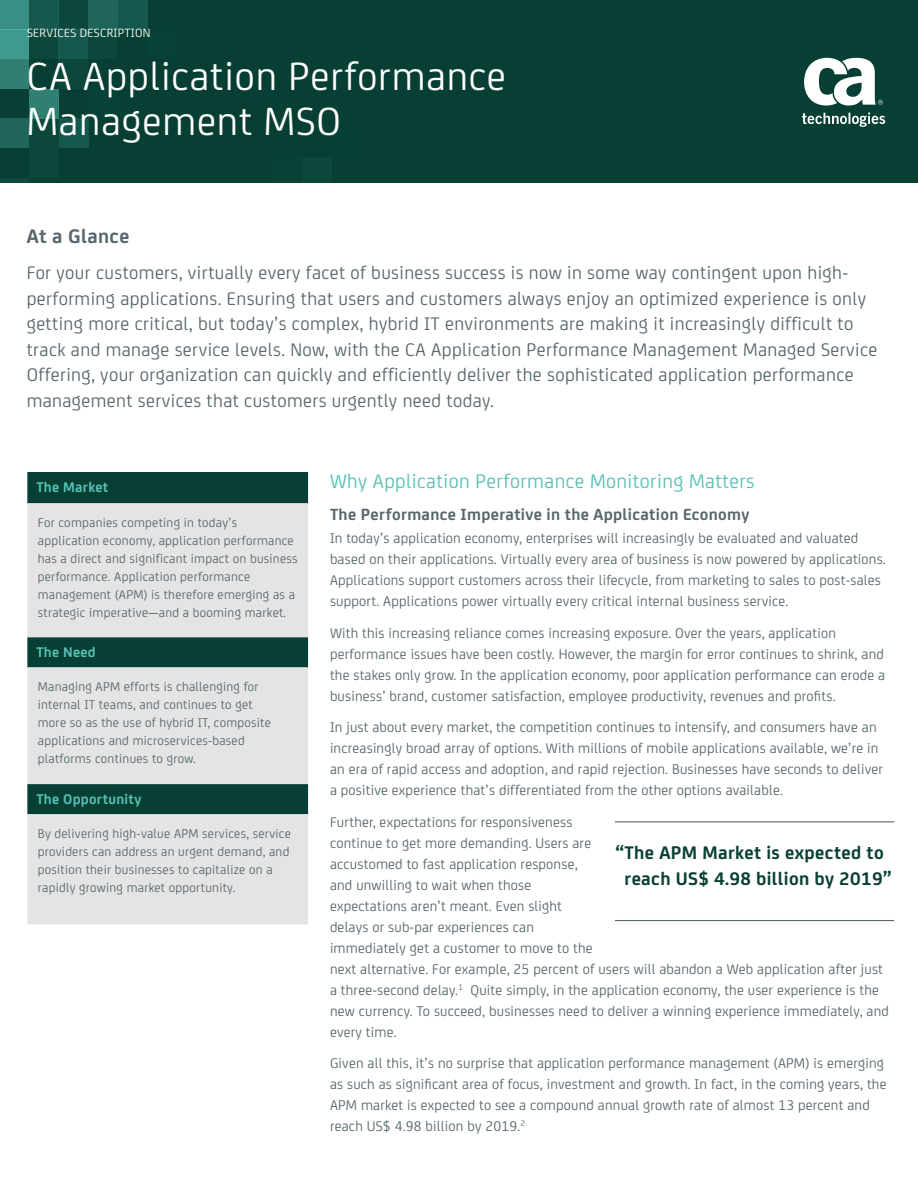
<style>
.page{position:relative;width:918px;height:1188px;background:#fff}
.page>*{position:absolute;margin:0;border:0;box-sizing:border-box;transform-origin:0 0}
.t1{font:42px/45px "CA Sans";letter-spacing:.02em;color:#fff}
.t2{font:21px "CA Sans";letter-spacing:.02em;color:#58c1b4}
.t3{font:700 21px "CA Sans";letter-spacing:.02em;color:#58676d}
.t4{font:19.5px/25.5px "CA Sans";letter-spacing:.02em;color:#58676d}
.t5{font:700 19.5px/25.5px "CA Sans";letter-spacing:.02em;color:#073f34;text-align:center}
.t6{font:700 17.25px "CA Sans";letter-spacing:.02em;color:#58676d}
.t7{font:15px/21px "CA Sans";letter-spacing:.015em;color:#58676d}
.t8{font:700 15px "CA Sans";letter-spacing:.02em;color:#58c1b4}
.t9{font:13.5px/18px "CA Sans";letter-spacing:.02em;color:#58676d}
.t10{font:12.75px "CA Sans";letter-spacing:.02em;color:#fff}
</style>
<div class="page">
<div style="left:0;top:0;width:918px;height:183px;background:#073f34"></div>
<div style="left:0;top:118px;width:29px;height:30px;background:#1f655a"></div>
<div style="left:29px;top:118px;width:30px;height:30px;background:#0c473c"></div>
<div style="left:59px;top:118px;width:29px;height:30px;background:#16584d"></div>
<div style="left:29px;top:148px;width:30px;height:30px;background:#0c473c"></div>
<div style="left:0;top:178px;width:29px;height:5px;background:#0d493e"></div>
<div style="left:0;top:0;width:29px;height:29px;background:#398f83"></div>
<div style="left:0;top:29px;width:29px;height:30px;background:#3f998d"></div>
<div style="left:0;top:59px;width:29px;height:30px;background:#2f7f73"></div>
<div style="left:29px;top:89px;width:29px;height:30px;background:#2f7f73"></div>
<div style="left:29px;top:0;width:29px;height:29px;background:#16584d"></div>
<div style="left:29px;top:29px;width:29px;height:30px;background:#0c473c"></div>
<div style="left:58px;top:0;width:30px;height:29px;background:#0c473c"></div>
<div style="left:58px;top:29px;width:30px;height:30px;background:#16584d"></div>
<div style="left:58px;top:59px;width:30px;height:30px;background:#0c473c"></div>
<div style="left:88px;top:0;width:30px;height:29px;background:#1f655a"></div>
<div style="left:88px;top:29px;width:30px;height:30px;background:#0c473c"></div>
<div style="left:118px;top:0;width:30px;height:29px;background:#16584d"></div>
<div style="left:302px;top:157px;width:30px;height:26px;background:#0c473c"></div>
<svg style="left:802px;top:113px;width:83px;height:14px"></svg>
<svg style="left:804px;top:58px;width:79px;height:48px"></svg>
<div style="left:27px;top:472px;width:281px;height:31px;background:#073f34"></div>
<svg style="left:27px;top:503px;width:281px;height:421px;background:#c4cccb"></svg>
<hr style="left:615px;top:821px;width:279px;height:1px;background:#58676d">
<hr style="left:615px;top:920px;width:279px;height:1px;background:#58676d">
<p class="t10" style="left:27px;top:24px;width:125px">SERVICES DESCRIPTION</p>
<h1 class="t1" style="left:27px;top:51px;width:481px">CA Application Performance<br>Management MSO</h1>
<h2 class="t3" style="left:27px;top:220px;width:104px">At a Glance</h2>
<p class="t4" style="left:27px;top:259px;width:852px">For your customers, virtually every facet of business success is now in some way contingent upon high&shy;performing applications. Ensuring that users and customers always enjoy an optimized experience is only getting more critical, but today’s complex, hybrid IT environments are making it increasingly difficult to track and manage service levels. Now, with the CA Application Performance Management Managed Service Offering, your organization can quickly and efficiently deliver the sophisticated application performance management services that customers urgently need today.</p>
<p class="t8" style="left:36px;top:476px;width:74px">The Market</p>
<p class="t9" style="left:38px;top:513px;width:261px">For companies competing in today’s application economy, application performance has a direct and significant impact on business performance. Application performance management (APM) is therefore emerging as a strategic imperative—and a booming market.</p>
<p class="t8" style="left:36px;top:641px;width:61px">The Need</p>
<p class="t9" style="left:38px;top:677px;width:235px">Managing APM efforts is challenging for internal IT teams, and continues to get more so as the use of hybrid IT, composite applications and microservices-based platforms continues to grow.</p>
<p class="t8" style="left:36px;top:788px;width:106px">The Opportunity</p>
<p class="t9" style="left:38px;top:824px;width:255px">By delivering high-value APM services, service providers can address an urgent demand, and position their businesses to capitalize on a rapidly growing market opportunity.</p>
<h2 class="t2" style="left:330px;top:466px;width:426px">Why Application Performance Monitoring Matters</h2>
<p class="t6" style="left:330px;top:501px;width:421px">The Performance Imperative in the Application Economy</p>
<p class="t7" style="left:330px;top:527px;width:557px">In today’s application economy, enterprises will increasingly be evaluated and valuated based on their applications. Virtually every area of business is now powered by applications.<br>Applications support customers across their lifecycle, from marketing to sales to post-sales support. Applications power virtually every critical internal business service.</p>
<p class="t7" style="left:330px;top:621px;width:557px">With this increasing reliance comes increasing exposure. Over the years, application performance issues have been costly. However, the margin for error continues to shrink, and the stakes only grow. In the application economy, poor application performance can erode a business’ brand, customer satisfaction, employee productivity, revenues and profits.</p>
<p class="t7" style="left:330px;top:716px;width:555px">In just about every market, the competition continues to intensify, and consumers have an increasingly broad array of options. With millions of mobile applications available, we’re in an era of rapid access and adoption, and rapid rejection. Businesses have seconds to deliver a positive experience that’s differentiated from the other options available.</p>
<p class="t7" style="left:330px;top:810px;width:561px">Further, expectations for responsiveness<br>continue to get more demanding. Users are<br>accustomed to fast application response,<br>and unwilling to wait when those<br>expectations aren’t meant. Even slight<br>delays or sub-par experiences can<br>immediately get a customer to move to the<br>next alternative. For example, 25 percent of users will abandon a Web application after just a three-second delay.<sup>1</sup> Quite simply, in the application economy, the user experience is the new currency. To succeed, businesses need to deliver a winning experience immediately, and every time.</p>
<p class="t7" style="left:330px;top:1052px;width:558px">Given all this, it’s no surprise that application performance management (APM) is emerging as such as significant area of focus, investment and growth. In fact, in the coming years, the APM market is expected to see a compound annual growth rate of almost 13 percent and reach US$ 4.98 billion by 2019.<sup>2</sup></p>
<h3 class="t5" style="left:615px;top:839px;width:279px">“The APM Market is expected to reach US$ 4.98 billion by 2019”</h3>
</div>
